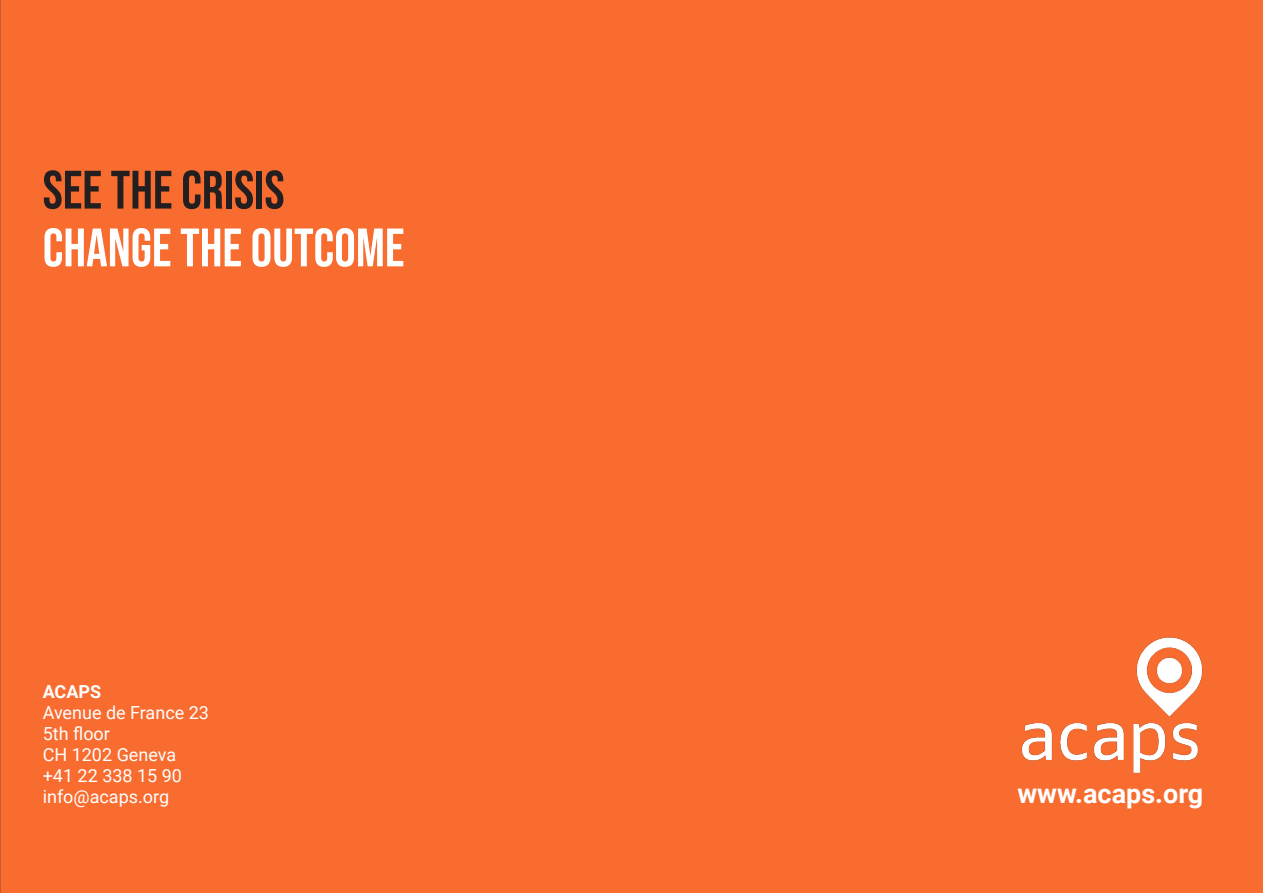
<style>
.page{position:relative;width:1263px;height:893px;background:#f86c30}
.page>*{position:absolute;margin:0;border:0;box-sizing:border-box;transform-origin:0 0}
.Texte_Country_summar{font:54px "Bebas Neue";color:#fff}
.Texte_Country_summar-2{font:54px "Bebas Neue";color:#231f20}
.Texte_Country_summar-3{font:700 27px "Roboto";color:#fff}
.Texte_Country_summar-4{font:18px/21px "Roboto";color:#fff}
.s1{font-weight:700}
</style>
<div class="page">
<img style="left:1012px;top:630px;width:203px;height:153px">
<p class="Texte_Country_summar-2" style="left:43px;top:159px;width:243px">SEE THE CRISIS</p>
<p class="Texte_Country_summar" style="left:43px;top:217px;width:363px">CHANGE THE OUTCOME</p>
<p class="Texte_Country_summar-4" style="left:43px;top:681px;width:168px"><span class="s1">ACAPS<br></span>Avenue de France 23<br>5th floor<br>CH 1202 Geneva +41 22 338 15 90 info@acaps.org</p>
<p class="Texte_Country_summar-3" style="left:1017px;top:775px;width:187px">www.acaps.org</p>
</div>
